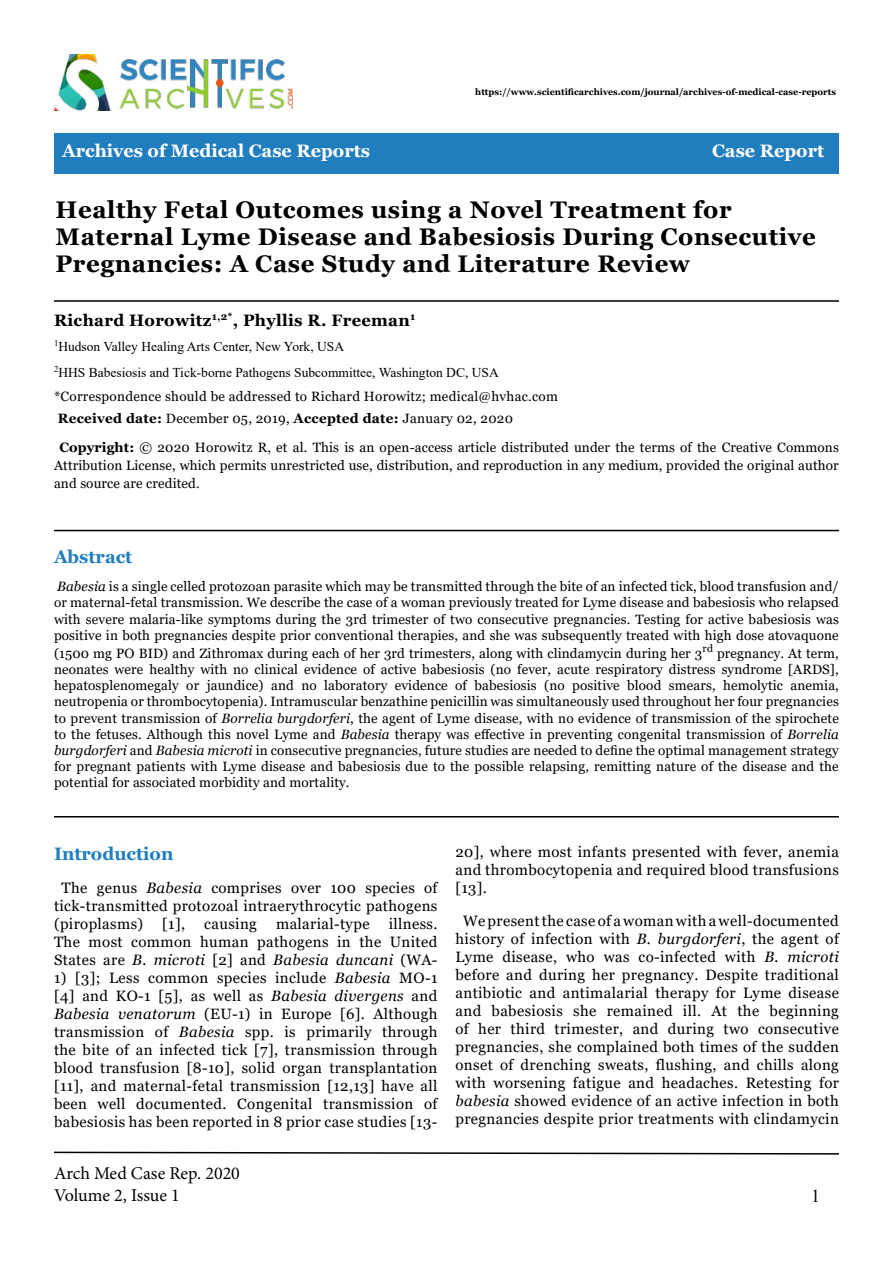
<style>
.page{position:relative;width:893px;height:1263px;background:#fff}
.page>*{position:absolute;margin:0;border:0;box-sizing:border-box;transform-origin:0 0}
.t1{font:700 24px/27px "Georgia";letter-spacing:.025em;color:#000}
.t2{font:700 18px "Georgia";color:#fff}
.t3{font:18px/21.6px "Minion Pro";letter-spacing:-.005em;color:#000}
.t4{font:700 18px "Georgia";color:#207ebe}
.t5{font:18px "Times New Roman";color:#000}
.t6{font:700 16.5px "Georgia";letter-spacing:.02em;color:#000101}
.t7{font:15px/18px "Georgia";letter-spacing:.025em;color:#000;text-align:justify}
.t8{font:13.5px/16.2px "Georgia";letter-spacing:.01em;color:#000;text-align:justify}
.t9{font:13.5px/22.5px "Georgia";letter-spacing:.02em;color:#000101}
.t10{font:13.5px/25.5px "Times New Roman";color:#000}
.t11{font:700 9px "Georgia";color:#000}
.s1{font-weight:700}
.s2{color:#000}
.s3{color:#000101}
.s4{font-style:italic}
</style>
<div class="page">
<div style="left:54px;top:134px;width:785px;height:40px;background:#217ebe"></div>
<img style="left:54px;top:54px;width:238px;height:56px">
<svg style="left:54px;top:1151px;width:785px;height:4px"></svg>
<hr style="left:54px;top:300px;width:785px;height:2px;background:#000101">
<hr style="left:54px;top:530px;width:785px;height:1px;background:#000">
<hr style="left:54px;top:816px;width:785px;height:1px;background:#000">
<p class="t11" style="left:475px;top:87px;width:362px">https://www.scientificarchives.com/journal/archives-of-medical-case-reports</p>
<h2 class="t2" style="left:62px;top:139px;width:310px">Archives of Medical Case Reports</h2>
<h2 class="t2" style="left:712px;top:139px;width:114px">Case Report</h2>
<h1 class="t1" style="left:56px;top:196px;width:762px">Healthy Fetal Outcomes using a Novel Treatment for<br>Maternal Lyme Disease and Babesiosis During Consecutive<br>Pregnancies: A Case Study and Literature Review</h1>
<p class="t6" style="left:54px;top:309px;width:363px">Richard Horowitz<sup>1,2*</sup>, Phyllis R. Freeman<sup>1</sup></p>
<p class="t10" style="left:54px;top:334px;width:446px"><sup>1</sup>Hudson Valley Healing Arts Center, New York, USA<br><sup>2</sup>HHS Babesiosis and Tick-borne Pathogens Subcommittee, Washington DC, USA</p>
<p class="t9" style="left:54px;top:385px;width:505px">*Correspondence should be addressed to Richard Horowitz; medical@hvhac.com<br><span class="s1">Received date:</span> <span class="s2">December 05, 2019</span>, <span class="s1">Accepted date:</span> <span class="s2">January 02, 2020</span></p>
<p class="t8" style="left:54px;top:438px;width:786px;line-height:18px;text-indent:5px"><span class="s1">Copyright:</span> © 2020 <span class="s3">Horowitz</span> R, et al. This is an open-access article distributed under the terms of the Creative Commons Attribution License, which permits unrestricted use, distribution, and reproduction in any medium, provided the original author and source are credited.</p>
<h2 class="t4" style="left:54px;top:545px;width:80px">Abstract</h2>
<p class="t8" style="left:54px;top:579px;width:786px"><span class="s4">Babesia</span> is a single celled protozoan parasite which may be transmitted through the bite of an infected tick, blood transfusion and/ or maternal-fetal transmission. We describe the case of a woman previously treated for Lyme disease and babesiosis who relapsed with severe malaria-like symptoms during the 3rd trimester of two consecutive pregnancies. Testing for active babesiosis was positive in both pregnancies despite prior conventional therapies, and she was subsequently treated with high dose atovaquone</p>
<p class="t8" style="left:54px;top:645px;width:786px">(1500 mg PO BID) and Zithromax during each of her 3rd trimesters, along with clindamycin during her 3<sup>rd</sup> pregnancy. At term, neonates were healthy with no clinical evidence of active babesiosis (no fever, acute respiratory distress syndrome [ARDS], hepatosplenomegaly or jaundice) and no laboratory evidence of babesiosis (no positive blood smears, hemolytic anemia, neutropenia or thrombocytopenia). Intramuscular benzathine penicillin was simultaneously used throughout her four pregnancies to prevent transmission of <span class="s4">Borrelia burgdorferi</span>, the agent of Lyme disease, with no evidence of transmission of the spirochete to the fetuses. Although this novel Lyme and <span class="s4">Babesia</span> therapy was effective in preventing congenital transmission of <span class="s4">Borrelia burgdorferi</span> and <span class="s4">Babesia microti</span> in consecutive pregnancies, future studies are needed to define the optimal management strategy for pregnant patients with Lyme disease and babesiosis due to the possible relapsing, remitting nature of the disease and the potential for associated morbidity and mortality.</p>
<h2 class="t4" style="left:54px;top:842px;width:121px">Introduction</h2>
<p class="t7" style="left:54px;top:879px;width:385px;text-indent:8px">The genus <span class="s4">Babesia</span> comprises over 100 species of tick-transmitted protozoal intraerythrocytic pathogens (piroplasms)</p>
<p class="t7" style="left:54px;top:915px;width:385px;text-indent:335px">illness.<br>The most common human pathogens in the United States are <span class="s4">B. microti</span> [2] and <span class="s4">Babesia duncani</span> (WA-</p>
<p class="t7" style="left:54px;top:969px;width:385px">1) [3]; Less common species include <span class="s4">Babesia</span> MO-1 [4] and KO-1 [5], as well as <span class="s4">Babesia divergens</span> and <span class="s4">Babesia venatorum</span> (EU-1) in Europe [6]. Although transmission of <span class="s4">Babesia</span> spp. is primarily through the bite of an infected tick [7], transmission through blood transfusion [8-10], solid organ transplantation [11], and maternal-fetal transmission [12,13] have all been well documented. Congenital transmission of babesiosis has been reported in 8 prior case studies [13-</p>
<p class="t7" style="left:162px;top:915px;width:24px">[1],</p>
<p class="t7" style="left:204px;top:915px;width:54px">causing</p>
<p class="t7" style="left:276px;top:915px;width:95px">malarial-type</p>
<h2 class="t3" style="left:54px;top:1163px;width:187px">Arch Med Case Rep. 2020<br>Volume 2, Issue 1</h2>
<p class="t7" style="left:455px;top:843px;width:385px">20], where most infants presented with fever, anemia and thrombocytopenia and required blood transfusions [13].</p>
<p class="t7" style="left:455px;top:912px;width:385px;text-align:center">We present the case of a woman with a well-documented history of infection with <span class="s4">B. burgdorferi</span>, the agent of Lyme disease, who was co-infected with <span class="s4">B. microti </span>before and during her pregnancy. Despite traditional antibiotic and antimalarial therapy for Lyme disease and babesiosis she remained ill. At the beginning of her third trimester, and during two consecutive pregnancies, she complained both times of the sudden onset of drenching sweats, flushing, and chills along with worsening fatigue and headaches. Retesting for <span class="s4">babesia</span> showed evidence of an active infection in both pregnancies despite prior treatments with clindamycin</p>
<h2 class="t5" style="left:811px;top:1183px;width:10px">1</h2>
</div>
